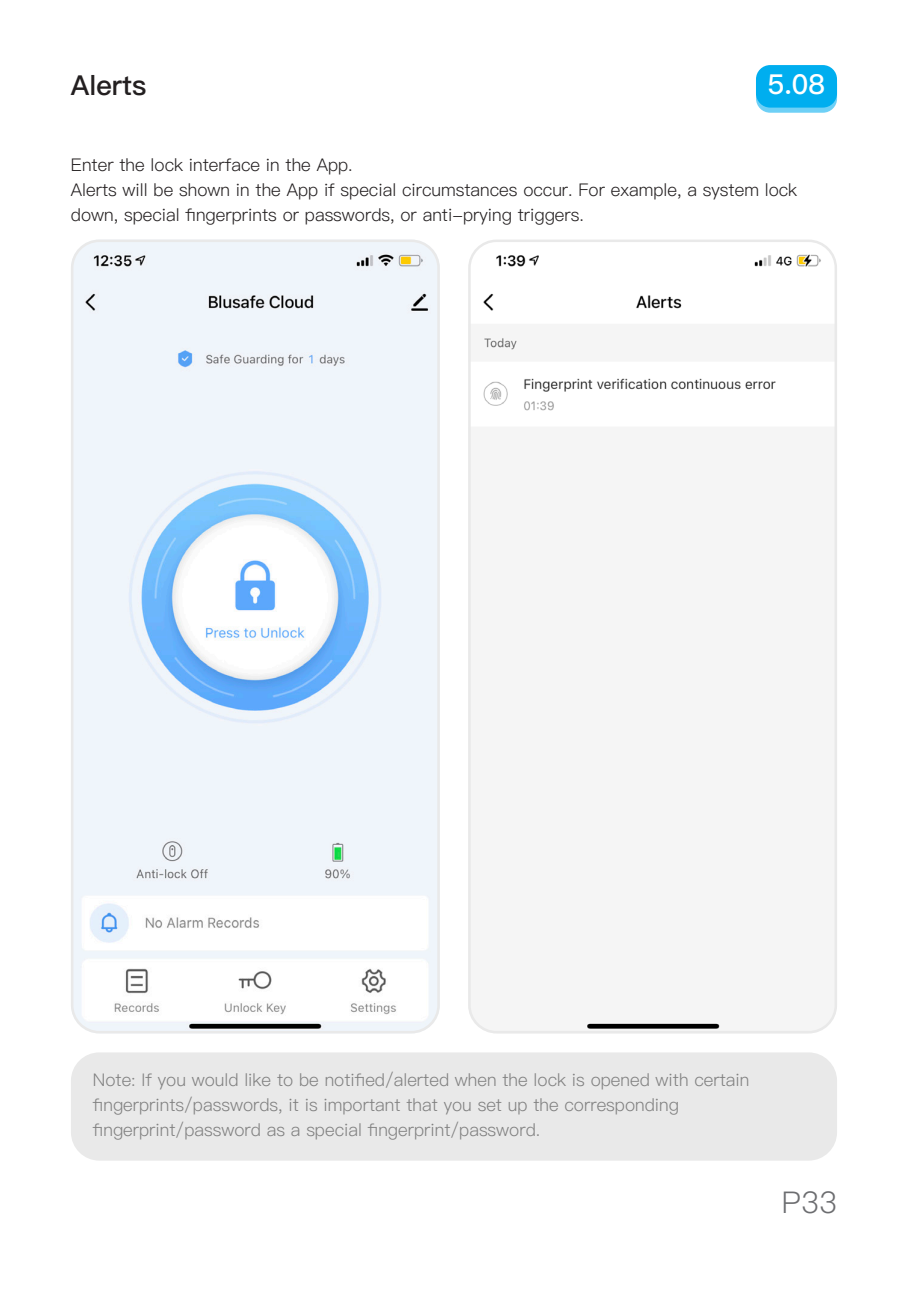
<style>
.page{position:relative;width:908px;height:1290px;background:#fff}
.page>*{position:absolute;margin:0;border:0;box-sizing:border-box;transform-origin:0 0}
.t1{font:30px "Ping Fang SC Regular";color:#6c6d70}
.大标题右{font:27.5px "Ping Fang SC Bold";color:#231f20}
.q1{font:27.5px "Ping Fang SC Bold";color:#fff}
.注释{font:17.5px "Ping Fang SC Regular";color:#808080}
.sss{font:17.5px/25px "Ping Fang SC Regular";color:#231f20}
</style>
<div class="page">
<svg style="left:468px;top:240px;width:368px;height:793px;fill:#f5f5f5"></svg>
<svg style="left:71px;top:240px;width:368px;height:793px;fill:#eff5fb"></svg>
<div style="left:71px;top:1052px;width:765px;height:108px;background:#e9e9e9;border-radius:28px"></div>
<div style="left:755px;top:70px;width:81px;height:43px;background:#6ed0f6;border-radius:14px"></div>
<div style="left:755px;top:65px;width:81px;height:43px;background:#00aeef;border-radius:14px"></div>
<p class="大标题右" style="left:71px;top:68px;width:77px">Alerts</p>
<p class="q1" style="left:767px;top:68px;width:58px">5.08</p>
<p class="sss" style="left:71px;top:152px;width:283px">Enter the lock interface in the App.</p>
<p class="sss" style="left:71px;top:177px;width:727px">Alerts will be shown in the App if special circumstances occur. For example, a system lock down, special fingerprints or passwords, or anti-prying triggers.</p>
<p class="注释" style="left:93px;top:1069px;width:657px">Note: If you would like to be notified/alerted when the lock is opened with certain</p>
<p class="注释" style="left:93px;top:1094px;width:587px">fingerprints/passwords, it is important that you set up the corresponding</p>
<p class="注释" style="left:93px;top:1119px;width:448px">fingerprint/password as a special fingerprint/password.</p>
<h1 class="t1" style="left:781px;top:1184px;width:57px">P33</h1>
</div>
